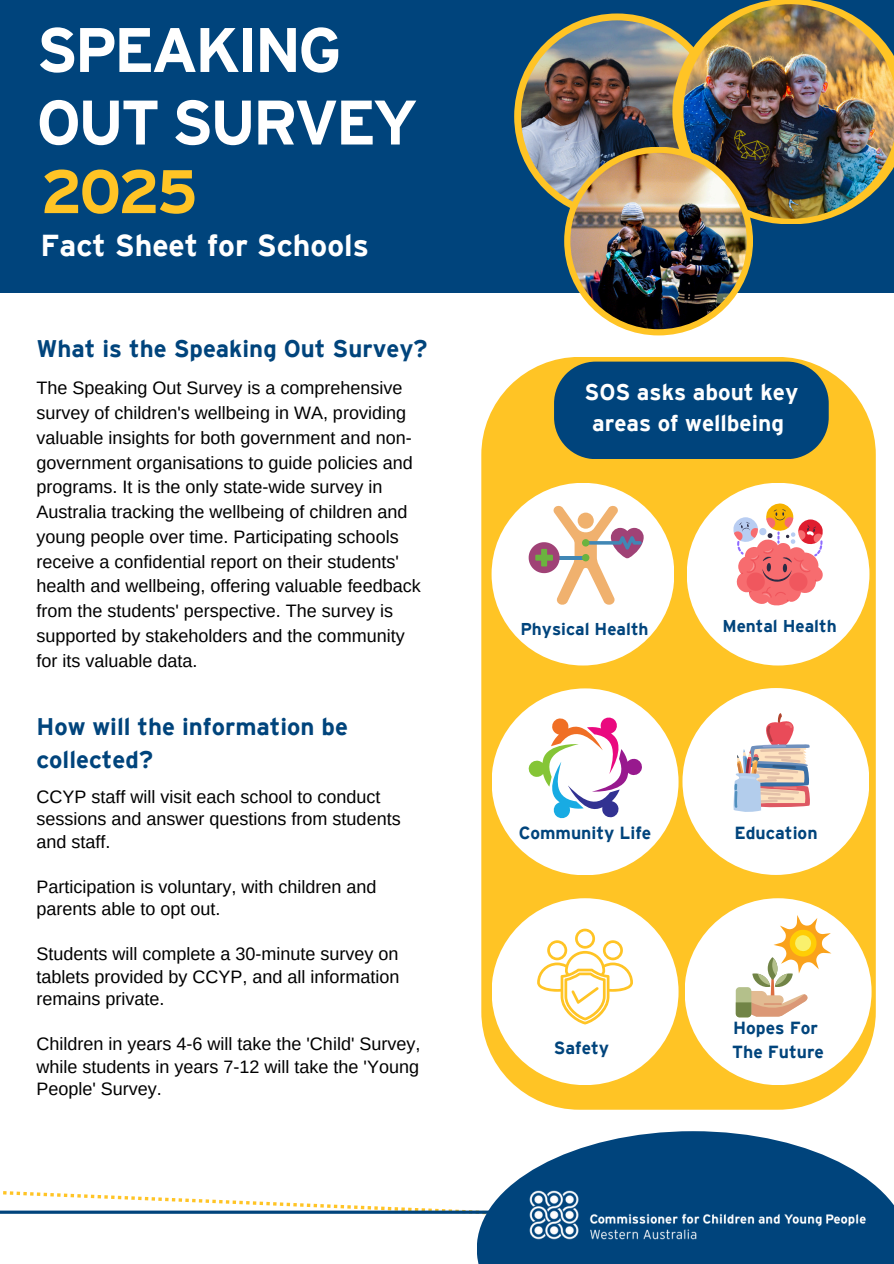
<style>
.page{position:relative;width:894px;height:1264px;background:#fff}
.page>*{position:absolute;margin:0;border:0;box-sizing:border-box;transform-origin:0 0}
.t1{font:700 62.7px/72.4px "Interstate";letter-spacing:-.055em;color:#fff}
.t2{font:700 61.35px "Interstate";color:#ffc425}
.t3{font:700 30.3px "Interstate";color:#fff}
.t4{font:700 24px/32.7px "Interstate";color:#00447c}
.t5{font:700 22.65px/31.5px "Interstate";color:#fff;text-align:center}
.t6{font:18px/24.8px "Arimo";color:#000}
.t7{font:700 17.55px/24.2px "Interstate";color:#00447c}
.t8{font:700 17.1px "Interstate";color:#00447c}
</style>
<div class="page">
<svg style="left:0;top:1191px;width:476px;height:23px"></svg>
<svg style="left:476px;top:1131px;width:417px;height:132px;fill:#00447c"></svg>
<img style="left:522px;top:1184px;width:353px;height:63px">
<div style="left:0;top:1px;width:893px;height:292px;background:#00447c"></div>
<div style="left:514px;top:13px;width:206px;height:206px;background:#ffc425;border-radius:50%"></div>
<img style="left:521px;top:20px;width:192px;height:192px;border-radius:50%">
<svg style="left:672px;top:0;width:221px;height:224px"></svg>
<img style="left:683px;top:4px;width:210px;height:215px">
<div style="left:564px;top:147px;width:188px;height:188px;background:#ffc425;border-radius:50%"></div>
<img style="left:570px;top:153px;width:176px;height:176px;border-radius:50%">
<svg style="left:481px;top:357px;width:394px;height:752px;background:#ffc837"></svg>
<div style="left:554px;top:361px;width:274px;height:98px;background:#00447c"></div>
<div style="left:686px;top:483px;width:183px;height:182px;background:#fff;border-radius:50%"></div>
<svg style="left:733px;top:497px;width:95px;height:109px"></svg>
<div style="left:491px;top:688px;width:187px;height:187px;background:#fff;border-radius:50%"></div>
<svg style="left:528px;top:717px;width:114px;height:102px"></svg>
<div style="left:684px;top:898px;width:187px;height:187px;background:#fff;border-radius:50%"></div>
<svg style="left:735px;top:915px;width:96px;height:102px"></svg>
<div style="left:491px;top:483px;width:183px;height:182px;background:#fff;border-radius:50%"></div>
<svg style="left:522px;top:505px;width:121px;height:100px"></svg>
<div style="left:682px;top:688px;width:187px;height:187px;background:#fff;border-radius:50%"></div>
<svg style="left:733px;top:713px;width:77px;height:99px"></svg>
<div style="left:491px;top:898px;width:187px;height:187px;background:#fff;border-radius:50%"></div>
<svg style="left:537px;top:928px;width:95px;height:96px"></svg>
<h4 class="t1" style="left:36px;top:13px;width:383px">SPEAKING<br>OUT SURVEY</h4>
<p class="t2" style="left:41px;top:157px;width:158px">2025</p>
<h4 class="t3" style="left:41px;top:229px;width:330px">Fact Sheet for Schools</h4>
<h2 class="t4" style="left:36px;top:332px;width:392px">What is the Speaking Out Survey?</h2>
<p class="t6" style="left:36px;top:375px;width:386px">The Speaking Out Survey is a comprehensive survey of children's wellbeing in WA, providing valuable insights for both government and non&shy;government organisations to guide policies and programs. It is the only state-wide survey in Australia tracking the wellbeing of children and young people over time. Participating schools receive a confidential report on their students' health and wellbeing, offering valuable feedback from the students' perspective. The survey is supported by stakeholders and the community for its valuable data.</p>
<h4 class="t4" style="left:36px;top:710px;width:313px">How will the information be collected?</h4>
<h4 class="t6" style="left:36px;top:785px;width:365px;line-height:22.5px">CCYP staff will visit each school to conduct sessions and answer questions from students and staff.</h4>
<p class="t6" style="left:36px;top:875px;width:341px;line-height:22.5px">Participation is voluntary, with children and parents able to opt out.</p>
<h4 class="t6" style="left:36px;top:942px;width:364px;line-height:22.5px;text-align:justify">Students will complete a 30-minute survey on tablets provided by CCYP, and all information remains private.</h4>
<p class="t6" style="left:36px;top:1032px;width:385px;line-height:22.5px;text-align:justify">Children in years 4-6 will take the 'Child' Survey, while students in years 7-12 will take the 'Young People' Survey.</p>
<p class="t5" style="left:584px;top:376px;width:215px">SOS asks about key areas of wellbeing</p>
<p class="t8" style="left:520px;top:619px;width:130px">Physical Health</p>
<p class="t8" style="left:722px;top:616px;width:116px">Mental Health</p>
<h3 class="t7" style="left:518px;top:820px;width:134px">Community Life</h3>
<p class="t7" style="left:553px;top:1035px;width:57px">Safety</p>
<h4 class="t7" style="left:734px;top:820px;width:85px">Education</h4>
<h3 class="t7" style="left:732px;top:1015px;width:93px">Hopes For<br>The Future</h3>
</div>
